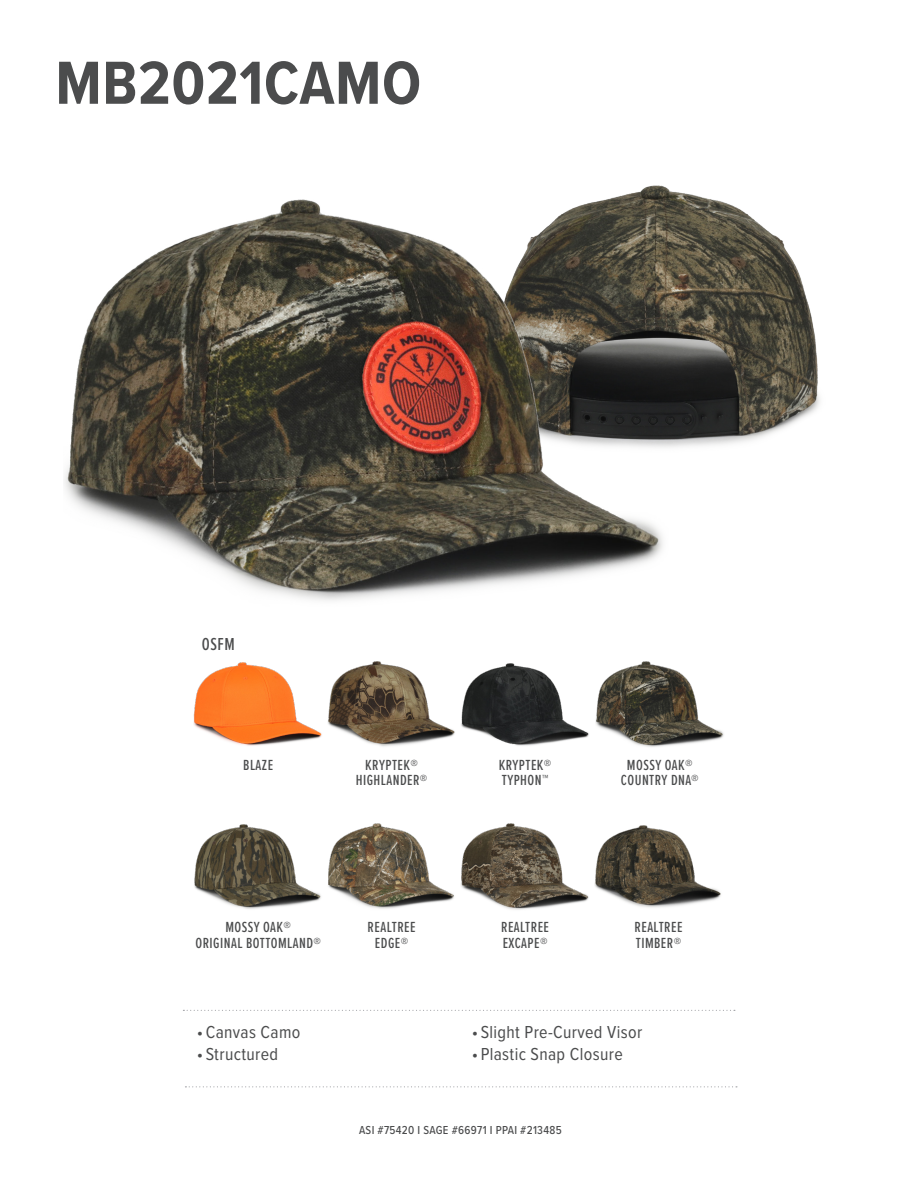
<style>
.page{position:relative;width:918px;height:1188px;background:#fff}
.page>*{position:absolute;margin:0;border:0;box-sizing:border-box;transform-origin:0 0}
.t1{font:700 63px "Proxima Nova Cond";letter-spacing:.01em;color:#4b4c4d}
.t2{font:18px "Proxima Nova Cond";letter-spacing:.02em;color:#4b4c4d}
.COLORSS{font:500 18px "Proxima Nova Ex Cn";color:#4b4c4d}
.COLORSS-2{font:500 15.15px "Proxima Nova Ex Cn";letter-spacing:.03em;color:#4b4c4d}
.PATCH_TYPE{font:500 12px "Proxima Nova Cond";letter-spacing:.025em;color:#4b4c4d}
.s1{font-family:"Proxima Nova Cond";font-weight:400}
</style>
<div class="page">
<svg style="left:183px;top:1010px;width:552px;height:1px"></svg>
<svg style="left:185px;top:1086px;width:552px;height:1px"></svg>
<img style="left:605px;top:186px;width:215px;height:262px">
<img style="left:64px;top:200px;width:604px;height:401px">
<img style="left:461px;top:663px;width:128px;height:83px">
<img style="left:194px;top:663px;width:128px;height:83px">
<img style="left:328px;top:661px;width:127px;height:86px">
<img style="left:594px;top:825px;width:127px;height:83px">
<img style="left:596px;top:661px;width:128px;height:86px">
<img style="left:194px;top:825px;width:127px;height:84px">
<img style="left:328px;top:823px;width:126px;height:86px">
<img style="left:461px;top:824px;width:128px;height:86px">
<p class="t1" style="left:55px;top:36px;width:367px">MB2021CAMO</p>
<p class="COLORSS" style="left:202px;top:631px;width:35px">OSFM</p>
<p class="COLORSS-2" style="left:243px;top:754px;width:31px">BLAZE</p>
<p class="COLORSS-2" style="left:365px;top:754px;width:54px">KRYPTEK®</p>
<p class="COLORSS-2" style="left:356px;top:769px;width:73px">HIGHLANDER®</p>
<p class="COLORSS-2" style="left:499px;top:754px;width:54px">KRYPTEK®</p>
<p class="COLORSS-2" style="left:502px;top:769px;width:48px">TYPHON<span class="s1">™</span></p>
<p class="COLORSS-2" style="left:627px;top:754px;width:67px">MOSSY OAK®</p>
<p class="COLORSS-2" style="left:621px;top:769px;width:79px">COUNTRY DNA®</p>
<p class="COLORSS-2" style="left:225px;top:916px;width:67px">MOSSY OAK®</p>
<p class="COLORSS-2" style="left:196px;top:932px;width:127px">ORIGINAL BOTTOMLAND®</p>
<p class="t2" style="left:197px;top:1019px;width:105px">• Canvas Camo</p>
<p class="t2" style="left:197px;top:1040px;width:83px">• Structured</p>
<p class="COLORSS-2" style="left:368px;top:916px;width:49px">REALTREE</p>
<p class="COLORSS-2" style="left:375px;top:932px;width:35px">EDGE®</p>
<p class="COLORSS-2" style="left:501px;top:916px;width:49px">REALTREE</p>
<p class="COLORSS-2" style="left:503px;top:932px;width:46px">EXCAPE®</p>
<p class="COLORSS-2" style="left:635px;top:916px;width:49px">REALTREE</p>
<p class="COLORSS-2" style="left:636px;top:932px;width:47px">TIMBER®</p>
<p class="t2" style="left:472px;top:1019px;width:172px">• Slight Pre-Curved Visor</p>
<p class="t2" style="left:472px;top:1040px;width:153px">• Plastic Snap Closure</p>
<p class="PATCH_TYPE" style="left:359px;top:1121px;width:204px">ASI #75420 I SAGE #66971 I PPAI #213485</p>
</div>
